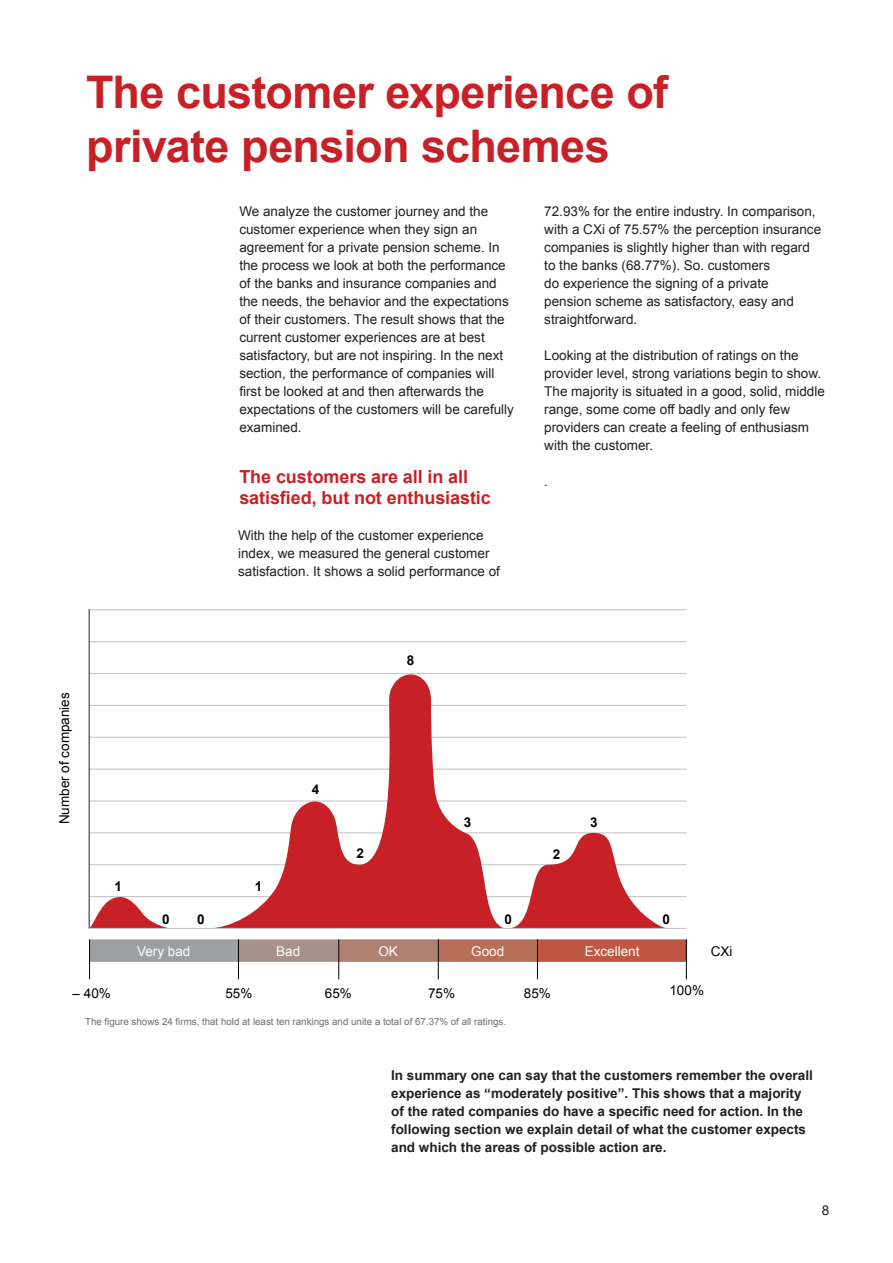
<style>
.page{position:relative;width:893px;height:1263px;background:#fff}
.page>*{position:absolute;margin:0;border:0;box-sizing:border-box;transform-origin:0 0}
.t1{font:700 45px/54px "Arial";letter-spacing:-.015em;color:#c72127}
.t2{font:700 18px/21px "Arial";letter-spacing:-.005em;color:#c72127}
.t3{font:13.5px/18px "Arial";color:#231f20}
.t4{font:700 13.5px/18px "Arial";color:#231f20}
.t5{font:13.5px "Arial";color:#000101}
.t6{font:13.5px "Arial";color:#fff}
.t7{font:700 13.5px "Arial";color:#000101}
.t8{font:9.75px "Arial";color:#6d6e71}
</style>
<div class="page">
<div style="left:90px;top:939px;width:149px;height:23px;background:#9d9fa2"></div>
<div style="left:537px;top:939px;width:150px;height:23px;background:#be5641"></div>
<div style="left:338px;top:939px;width:100px;height:23px;background:#b08070"></div>
<div style="left:438px;top:939px;width:99px;height:23px;background:#b86e59"></div>
<div style="left:239px;top:939px;width:99px;height:23px;background:#a79189"></div>
<hr style="left:89px;top:641px;width:597px;height:1px;background:#c7c8ca">
<hr style="left:89px;top:609px;width:597px;height:1px;background:#c7c8ca">
<hr style="left:89px;top:673px;width:597px;height:1px;background:#c7c8ca">
<hr style="left:89px;top:705px;width:597px;height:1px;background:#c7c8ca">
<hr style="left:89px;top:737px;width:597px;height:1px;background:#c7c8ca">
<hr style="left:89px;top:768px;width:597px;height:2px;background:#c7c8ca">
<hr style="left:89px;top:800px;width:597px;height:1px;background:#c7c8ca">
<hr style="left:89px;top:832px;width:597px;height:1px;background:#c7c8ca">
<hr style="left:89px;top:864px;width:597px;height:1px;background:#c7c8ca">
<hr style="left:89px;top:896px;width:597px;height:1px;background:#c7c8ca">
<hr style="left:89px;top:609px;width:1px;height:319px;background:#231f20">
<svg style="left:89px;top:671px;width:579px;height:257px"></svg>
<hr style="left:89px;top:928px;width:597px;height:1px;background:#c7c8ca">
<hr style="left:89px;top:939px;width:1px;height:40px;background:#000">
<hr style="left:238px;top:939px;width:1px;height:40px;background:#000">
<hr style="left:338px;top:939px;width:1px;height:40px;background:#000">
<hr style="left:438px;top:939px;width:1px;height:40px;background:#000">
<hr style="left:537px;top:939px;width:1px;height:40px;background:#000">
<hr style="left:686px;top:939px;width:1px;height:40px;background:#000">
<h1 class="t1" style="left:86px;top:67px;width:583px">The customer experience of private pension schemes</h1>
<p class="t3" style="left:239px;top:202px;width:276px">We analyze the customer journey and the customer experience when they sign an agreement for a private pension scheme. In the process we look at both the performance of the banks and insurance companies and the needs, the behavior and the expectations of their customers. The result shows that the current customer experiences are at best satisfactory, but are not inspiring. In the next section, the performance of companies will first be looked at and then afterwards the expectations of the customers will be carefully examined.</p>
<p class="t3" style="left:544px;top:202px;width:278px">72.93% for the entire industry. In comparison, with a CXi of 75.57% the perception insurance companies is slightly higher than with regard to the banks (68.77%). So. customers<br>do experience the signing of a private<br>pension scheme as satisfactory, easy and straightforward.</p>
<p class="t3" style="left:544px;top:346px;width:282px">Looking at the distribution of ratings on the provider level, strong variations begin to show.<br>The majority is situated in a good, solid, middle range, some come off badly and only few providers can create a feeling of enthusiasm with the customer.</p>
<p class="t3" style="left:544px;top:472px;width:5px">.</p>
<h2 class="t2" style="left:239px;top:467px;width:253px">The customers are all in all satisfied, but not enthusiastic</h2>
<p class="t3" style="left:238px;top:526px;width:263px">With the help of the customer experience index, we measured the general customer satisfaction. It shows a solid performance of</p>
<p class="t5" style="left:56px;top:824px;width:134px;rotate:-90deg">Number of companies</p>
<p class="t7" style="left:114px;top:878px;width:9px">1</p>
<p class="t7" style="left:255px;top:878px;width:9px">1</p>
<p class="t7" style="left:407px;top:652px;width:9px">8</p>
<p class="t7" style="left:312px;top:780px;width:9px">4</p>
<p class="t7" style="left:464px;top:813px;width:9px">3</p>
<p class="t7" style="left:590px;top:813px;width:9px">3</p>
<p class="t7" style="left:357px;top:844px;width:9px">2</p>
<p class="t7" style="left:553px;top:846px;width:9px">2</p>
<p class="t7" style="left:162px;top:911px;width:9px">0</p>
<p class="t7" style="left:197px;top:911px;width:9px">0</p>
<p class="t7" style="left:504px;top:911px;width:9px">0</p>
<p class="t7" style="left:662px;top:911px;width:9px">0</p>
<p class="t6" style="left:137px;top:942px;width:55px">Very bad</p>
<p class="t6" style="left:276px;top:942px;width:26px">Bad</p>
<p class="t6" style="left:378px;top:942px;width:21px">OK</p>
<p class="t6" style="left:471px;top:942px;width:35px">Good</p>
<p class="t6" style="left:585px;top:942px;width:56px">Excellent</p>
<p class="t5" style="left:711px;top:942px;width:23px">CXi</p>
<p class="t5" style="left:73px;top:984px;width:40px">– 40%</p>
<p class="t5" style="left:225px;top:984px;width:29px">55%</p>
<p class="t5" style="left:325px;top:984px;width:29px">65%</p>
<p class="t5" style="left:428px;top:984px;width:29px">75%</p>
<p class="t5" style="left:524px;top:984px;width:29px">85%</p>
<p class="t5" style="left:669px;top:981px;width:36px">100%</p>
<p class="t8" style="left:85px;top:1015px;width:423px">The figure shows 24 firms, that hold at least ten rankings and unite a total of 67.37% of all ratings.</p>
<p class="t4" style="left:391px;top:1067px;width:423px">In summary one can say that the customers remember the overall experience as “moderately positive”. This shows that a majority of the rated companies do have a specific need for action. In the following section we explain detail of what the customer expects and which the areas of possible action are.</p>
<p class="t3" style="left:822px;top:1201px;width:9px">8</p>
</div>
